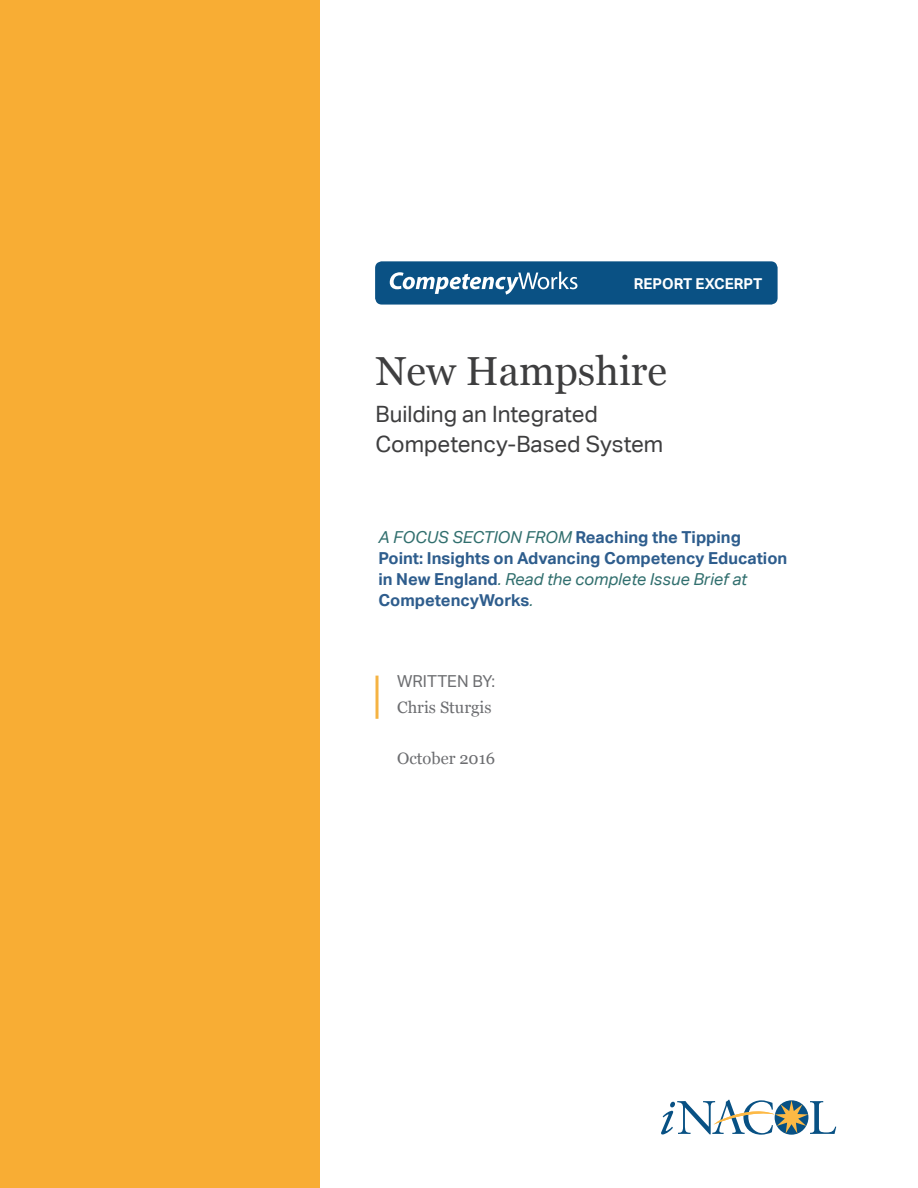
<style>
.page{position:relative;width:918px;height:1188px;background:#fff}
.page>*{position:absolute;margin:0;border:0;box-sizing:border-box;transform-origin:0 0}
.t1{font:40.5px "Georgia";color:#3e3e3f}
.t2{font:22.5px/30px "Aktiv Grotesk";color:#3e3e3f}
.t3{font:700 16.5px/21px "Aktiv Grotesk";color:#2e5d8d}
.t4{font:16.5px "Georgia";color:#6c6d70}
.t5{font:16.5px "Aktiv Grotesk";color:#6c6d70}
.t6{font:700 15px "Aktiv Grotesk";color:#fff}
.s1{font-weight:400;font-style:italic;color:#316f6e}
</style>
<div class="page">
<svg style="left:661px;top:1100px;width:175px;height:35px"></svg>
<div style="left:0;top:0;width:319px;height:1188px;background:#f8ad34"></div>
<div style="left:375px;top:261px;width:403px;height:44px;background:#0a5184;border-radius:7px"></div>
<svg style="left:390px;top:272px;width:187px;height:23px"></svg>
<hr style="left:376px;top:676px;width:3px;height:43px;background:#f5b343">
<p class="t6" style="left:634px;top:274px;width:130px">REPORT EXCERPT</p>
<p class="t1" style="left:376px;top:341px;width:293px">New Hampshire</p>
<p class="t2" style="left:376px;top:399px;width:289px">Building an Integrated<br>Competency-Based System</p>
<p class="t3" style="left:379px;top:526px;width:410px"><span class="s1">A FOCUS SECTION FROM</span> Reaching the Tipping Point: Insights on Advancing Competency Education in New England<span class="s1">. Read the complete Issue Brief at </span>CompetencyWorks<span class="s1">.</span></p>
<p class="t5" style="left:397px;top:672px;width:100px">WRITTEN BY:</p>
<p class="t4" style="left:397px;top:695px;width:96px">Chris Sturgis</p>
<p class="t4" style="left:397px;top:746px;width:100px">October 2016</p>
</div>
